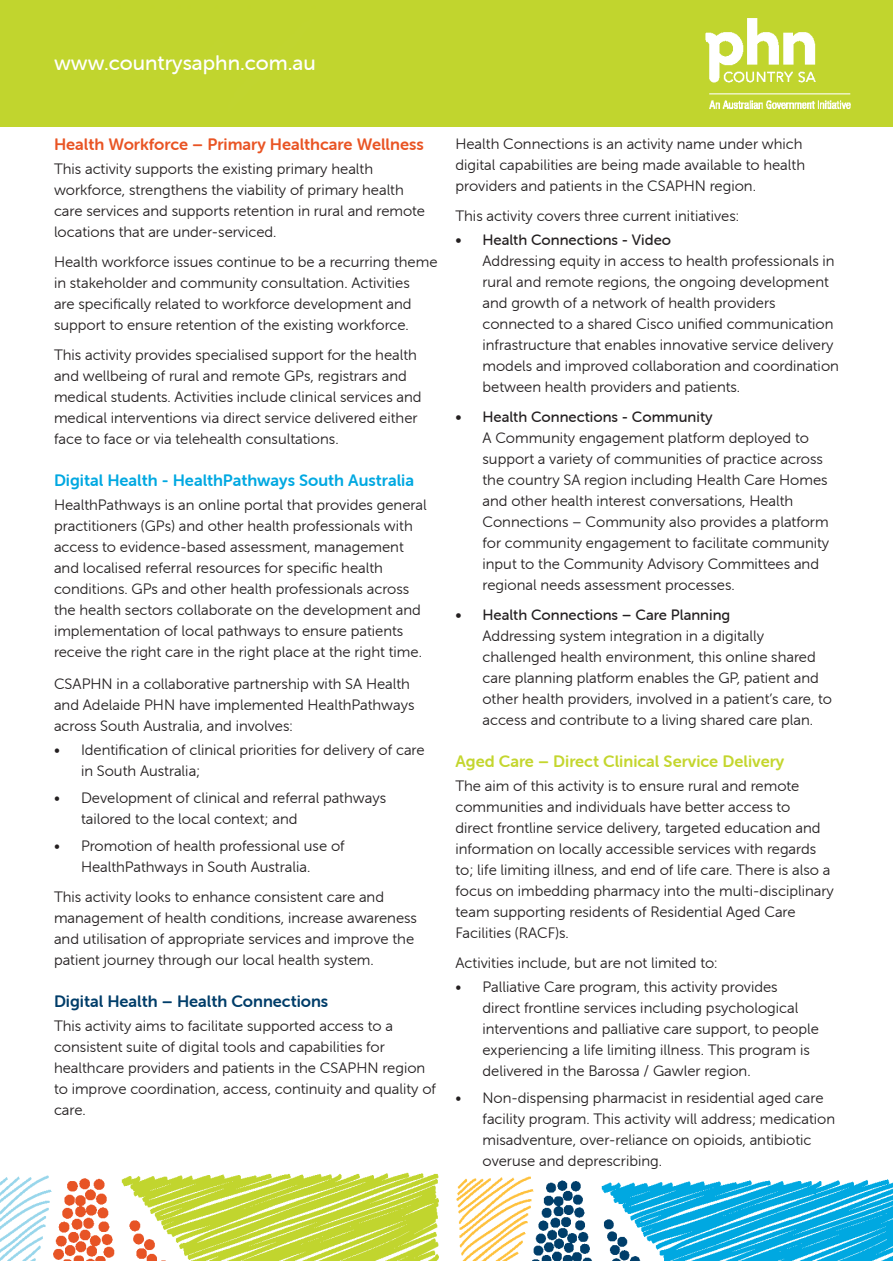
<style>
.page{position:relative;width:893px;height:1263px;background:#fff}
.page>*{position:absolute;margin:0;border:0;box-sizing:border-box;transform-origin:0 0}
.t1{font:21px "Museo Sans Rounded 500";color:#fff}
.t2{font:16.5px "Museo Sans Rounded 700";color:#00a8e1}
.t3{font:16.5px "Museo Sans Rounded 700";color:#e95424}
.t4{font:16.5px "Museo Sans Rounded 700";color:#c4d62e}
.t5{font:16.5px "Museo Sans Rounded 700";color:#003d69}
.t6{font:15px/21px "Museo Sans Rounded 300";color:#231f20}
.t7{font:15px "Museo Sans Rounded 500";color:#231f20}
</style>
<div class="page">
<div style="left:0;top:0;width:893px;height:126px;background:#c1d52e"></div>
<img style="left:0;top:1172px;width:893px;height:88px">
<h1 class="t1" style="left:54px;top:51px;width:263px">www.countrysaphn.com.au</h1>
<p class="t3" style="left:54px;top:135px;width:371px">Health Workforce – Primary Healthcare Wellness</p>
<p class="t6" style="left:54px;top:159px;width:373px">This activity supports the existing primary health workforce, strengthens the viability of primary health care services and supports retention in rural and remote locations that are under-serviced.</p>
<p class="t6" style="left:54px;top:252px;width:385px">Health workforce issues continue to be a recurring theme in stakeholder and community consultation. Activities<br>are specifically related to workforce development and support to ensure retention of the existing workforce.</p>
<p class="t6" style="left:54px;top:345px;width:369px">This activity provides specialised support for the health and wellbeing of rural and remote GPs, registrars and medical students. Activities include clinical services and medical interventions via direct service delivered either face to face or via telehealth consultations.</p>
<p class="t2" style="left:54px;top:471px;width:362px">Digital Health - HealthPathways South Australia</p>
<p class="t6" style="left:54px;top:495px;width:374px">HealthPathways is an online portal that provides general practitioners (GPs) and other health professionals with access to evidence-based assessment, management and localised referral resources for specific health conditions. GPs and other health professionals across the health sectors collaborate on the development and implementation of local pathways to ensure patients receive the right care in the right place at the right time.</p>
<p class="t6" style="left:54px;top:673px;width:362px">CSAPHN in a collaborative partnership with SA Health and Adelaide PHN have implemented HealthPathways across South Australia, and involves:</p>
<p class="t6" style="left:81px;top:739px;width:345px;text-indent:-27px">• Identification of clinical priorities for delivery of care in South Australia;</p>
<p class="t6" style="left:81px;top:787px;width:307px;text-indent:-27px">• Development of clinical and referral pathways tailored to the local context; and</p>
<p class="t6" style="left:54px;top:835px;width:292px;text-align:center">• Promotion of health professional use of<br>HealthPathways in South Australia.</p>
<p class="t6" style="left:54px;top:886px;width:365px">This activity looks to enhance consistent care and management of health conditions, increase awareness and utilisation of appropriate services and improve the patient journey through our local health system.</p>
<p class="t5" style="left:54px;top:992px;width:276px">Digital Health – Health Connections</p>
<p class="t6" style="left:54px;top:1015px;width:384px">This activity aims to facilitate supported access to a consistent suite of digital tools and capabilities for healthcare providers and patients in the CSAPHN region to improve coordination, access, continuity and quality of care.</p>
<p class="t6" style="left:455px;top:133px;width:351px">Health Connections is an activity name under which digital capabilities are being made available to health providers and patients in the CSAPHN region.</p>
<p class="t6" style="left:455px;top:205px;width:285px">This activity covers three current initiatives:</p>
<p class="t7" style="left:455px;top:232px;width:217px">• Health Connections - Video</p>
<p class="t6" style="left:482px;top:250px;width:358px">Addressing equity in access to health professionals in rural and remote regions, the ongoing development and growth of a network of health providers connected to a shared Cisco unified communication infrastructure that enables innovative service delivery models and improved collaboration and coordination between health providers and patients.</p>
<p class="t7" style="left:455px;top:409px;width:259px">• Health Connections - Community</p>
<p class="t6" style="left:482px;top:427px;width:348px">A Community engagement platform deployed to support a variety of communities of practice across the country SA region including Health Care Homes and other health interest conversations, Health Connections – Community also provides a platform for community engagement to facilitate community input to the Community Advisory Committees and regional needs assessment processes.</p>
<p class="t7" style="left:455px;top:607px;width:276px">• Health Connections – Care Planning</p>
<p class="t6" style="left:482px;top:625px;width:351px">Addressing system integration in a digitally challenged health environment, this online shared care planning platform enables the GP, patient and other health providers, involved in a patient’s care, to access and contribute to a living shared care plan.</p>
<p class="t4" style="left:455px;top:752px;width:330px">Aged Care – Direct Clinical Service Delivery</p>
<p class="t6" style="left:455px;top:775px;width:380px">The aim of this activity is to ensure rural and remote communities and individuals have better access to<br>direct frontline service delivery, targeted education and information on locally accessible services with regards to; life limiting illness, and end of life care. There is also a focus on imbedding pharmacy into the multi-disciplinary team supporting residents of Residential Aged Care Facilities (RACF)s.</p>
<p class="t6" style="left:455px;top:952px;width:264px">Activities include, but are not limited to:</p>
<p class="t6" style="left:482px;top:976px;width:338px;text-indent:-27px">• Palliative Care program, this activity provides direct frontline services including psychological interventions and palliative care support, to people experiencing a life limiting illness. This program is delivered in the Barossa / Gawler region.</p>
<p class="t6" style="left:482px;top:1087px;width:354px;text-indent:-27px">• Non-dispensing pharmacist in residential aged care facility program. This activity will address; medication misadventure, over-reliance on opioids, antibiotic overuse and deprescribing.</p>
</div>
